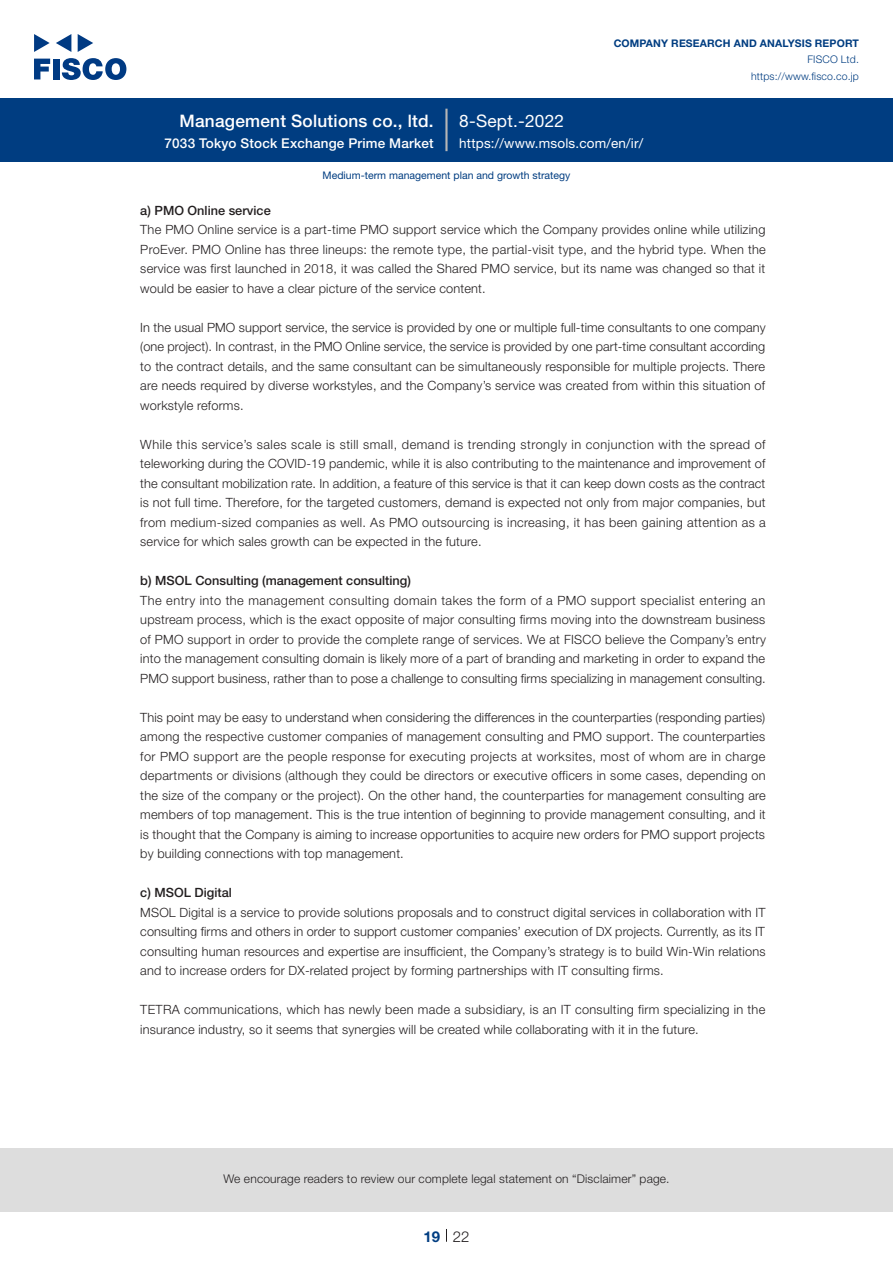
<style>
.page{position:relative;width:893px;height:1263px;background:#fff}
.page>*{position:absolute;margin:0;border:0;box-sizing:border-box;transform-origin:0 0}
.t1{font:500 17.25px "Helvetica Neue LT Std";letter-spacing:.015em;color:#fff}
.t2{font:17.25px "Helvetica Neue LT Std";letter-spacing:.015em;color:#fff}
.t3{font:300 15px "Helvetica Neue LT Std";color:#231f20}
.t4{font:700 15px "Helvetica Neue LT Std";color:#003d81}
.t5{font:500 13.5px "Helvetica Neue LT Std";letter-spacing:.015em;color:#fff}
.t6{font:13.5px "Helvetica Neue LT Std";letter-spacing:.015em;color:#fff}
.t7{font:300 12.75px/19.5px "Helvetica Neue LT Std";letter-spacing:.015em;color:#231f20;text-align:justify}
.t8{font:500 12.75px "Helvetica Neue LT Std";color:#231f20}
.t9{font:300 12px "Helvetica Neue LT Std";letter-spacing:.015em;color:#231f20}
.t10{font:10.5px "Helvetica Neue LT Std";color:#003d81}
.t11{font:700 10.5px "Helvetica Neue LT Std";letter-spacing:.015em;color:#003d81}
.t12{font:300 10.5px/16.5px "Helvetica Neue LT Std";letter-spacing:.015em;color:#003d81;text-align:right}
</style>
<div class="page">
<div style="left:0;top:1148px;width:893px;height:64px;background:#ddd"></div>
<svg style="left:34px;top:59px;width:16px;height:20px"></svg>
<div style="left:53px;top:59px;width:6px;height:20px;background:#003a83"></div>
<svg style="left:62px;top:58px;width:64px;height:22px"></svg>
<svg style="left:34px;top:34px;width:16px;height:18px"></svg>
<svg style="left:78px;top:34px;width:15px;height:18px"></svg>
<svg style="left:56px;top:34px;width:15px;height:18px"></svg>
<div style="left:0;top:98px;width:893px;height:64px;background:#003d81"></div>
<hr style="left:445px;top:109px;width:3px;height:42px;background:#b5b5b6">
<svg style="left:446px;top:1229px;width:1px;height:13px"></svg>
<h1 class="t1" style="left:180px;top:110px;width:256px">Management Solutions co., ltd.</h1>
<p class="t5" style="left:165px;top:135px;width:271px">7033 Tokyo Stock Exchange Prime Market</p>
<h1 class="t2" style="left:459px;top:110px;width:106px">8-Sept.-2022</h1>
<p class="t11" style="left:614px;top:37px;width:247px">COMPANY RESEARCH AND ANALYSIS REPORT</p>
<p class="t12" style="left:751px;top:51px;width:109px">FISCO Ltd. https://www.fisco.co j p.</p>
<p class="t6" style="left:459px;top:135px;width:186px">https://www.msols.com/ e n /i r/</p>
<p class="t10" style="left:323px;top:169px;width:249px">Medium-term management plan and growth strategy</p>
<p class="t8" style="left:140px;top:203px;width:132px">a) PMO Online service</p>
<p class="t7" style="left:140px;top:220px;width:627px">The PMO Online service is a part-time PMO support service which the Company provides online while utilizing ProEver. PMO Online has three lineups: the remote type, the partial-visit type, and the hybrid type. When the service was first launched in 2018, it was called the Shared PMO service, but its name was changed so that it would be easier to have a clear picture of the service content.</p>
<p class="t7" style="left:140px;top:317px;width:627px">In the usual PMO support service, the service is provided by one or multiple full-time consultants to one company (one project I n.) contrast in, the PMO Online service, the service is provided by one part-time consultant according to the contract details, and the same consultant can be simultaneously responsible for multiple projects. There are needs required by diverse workstyles, and the Company s’ service was created from within this situation of workstyle reforms.</p>
<p class="t7" style="left:140px;top:434px;width:627px">While this service s’ sales scale is still small, demand is trending strongly in conjunction with the spread of teleworking during the COVID-19 pandemic, while isit also contributing to the maintenance and improvement of the consultant mobilization rate In. addition a, feature of this service is that it can keep down costs as the contract is not full time. Therefore, for the targeted customers, demand is expected not only from major companies, but from medium-sized companies as well. As PMO outsourcing is increasing it, has been gaining attention as a service for which sales growth can be expected in the future.</p>
<p class="t8" style="left:140px;top:573px;width:272px">b) MSOL Consulting (management consulting(</p>
<p class="t7" style="left:140px;top:590px;width:627px">The entry into the management consulting domain takes the form of a PMO support specialist entering an upstream process, which is the exact opposite of major consulting firms moving into the downstream business of PMO support in order to provide the complete range of services. We at FISCO believe the Company s’ entry into the management consulting domain is likely more of a part of branding and marketing in order to expand the PMO support business, rather than to pose a challenge to consulting firms specializing in management consulting.</p>
<p class="t7" style="left:140px;top:707px;width:627px">This point may be easy to understand when considering the differences in the counterparties (responding parties( among the respective customer companies of management consulting and PMO support. The counterparties for PMO support are the people response for executing projects at worksites, most of whom are in charge departments or divisions (although they could be directors or executive officers in some cases, depending on the size of the company or the project .) On the other hand, the counterparties for management consulting are members of top management. This is the true intention of beginning to provide management consulting, and it is thought that the Company is aiming to increase opportunities to acquire new orders for PMO support projects by building connections with top management.</p>
<p class="t8" style="left:140px;top:885px;width:93px">c) MSOL Digital</p>
<p class="t7" style="left:140px;top:902px;width:627px">MSOL Digital is a service to provide solutions proposals and to construct digital services in collaboration with IT consulting firms and others in order to support customer companies’ execution of DX projects. Currently, as its IT consulting human resources and expertise are insufficient, the Company s’ strategy is to build Win-Win relations and to increase orders for DX-related project by forming partnerships with IT consulting firms.</p>
<p class="t7" style="left:140px;top:1000px;width:627px">TETRA communications, which has newly been made a subsidiary is, an IT consulting firm specializing in the insurance industry, so it seems that synergies will be created while collaborating with init the future.</p>
<p class="t9" style="left:223px;top:1171px;width:448px">We encourage readers to review our complete legal statement on “Disclaimer” page.</p>
<p class="t4" style="left:423px;top:1227px;width:18px">19</p>
<p class="t3" style="left:453px;top:1227px;width:18px">22</p>
</div>
